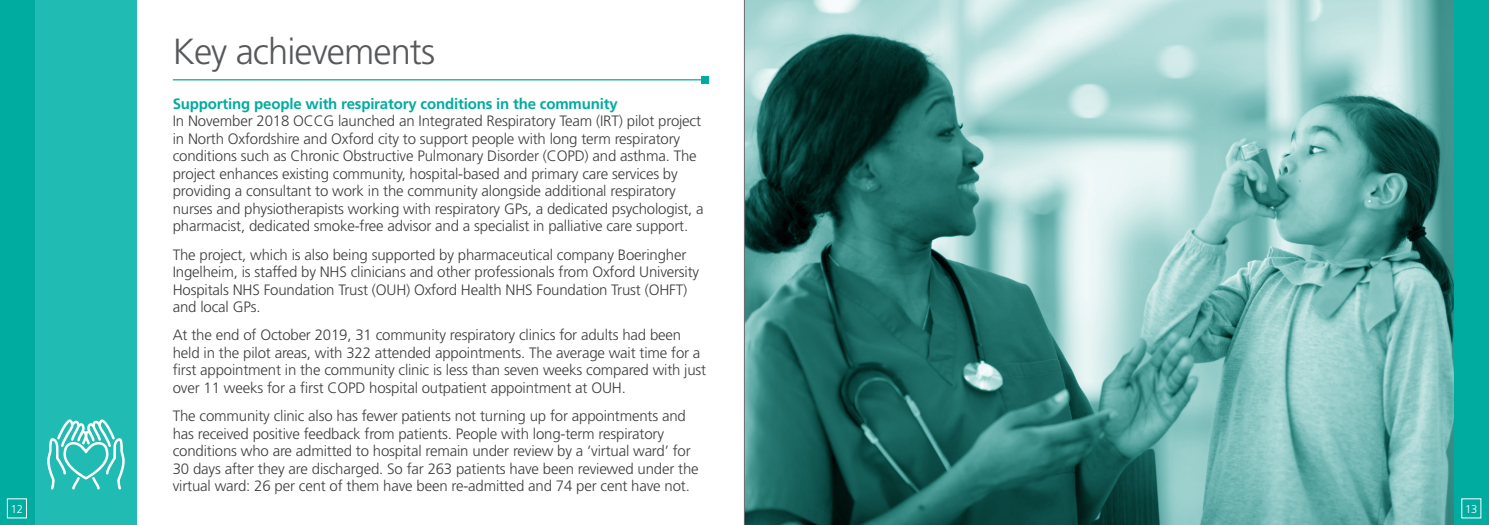
<style>
.page{position:relative;width:1489px;height:525px;background:#fff}
.page>*{position:absolute;margin:0;border:0;box-sizing:border-box;transform-origin:0 0}
.t1{font:300 36.25px "Frutiger LT Std";letter-spacing:-.025em;color:#57585a}
.t2{font:300 15px/17.5px "Frutiger LT Std";letter-spacing:-.01em;color:#3e3e3f}
.t3{font:300 11.25px "Frutiger LT Std";color:#fff}
.s1{font-weight:700;color:#00aca0}
</style>
<div class="page">
<div style="left:1453px;top:0;width:35px;height:524px;background:#00aca0"></div>
<div style="left:0;top:0;width:35px;height:524px;background:#00aca0"></div>
<div style="left:7px;top:498px;width:20px;height:20px;border:1px solid #fff"></div>
<div style="left:35px;top:0;width:101px;height:524px;background:#20bcb3"></div>
<hr style="left:173px;top:79px;width:532px;height:1px;background:#00aca0">
<div style="left:701px;top:76px;width:8px;height:7px;background:#00aca0"></div>
<svg style="left:745px;top:0;width:708px;height:524px;background:#68a09d"></svg>
<svg style="left:47px;top:419px;width:78px;height:70px"></svg>
<hr style="left:744px;top:0;width:1px;height:524px;background:#6c6d70">
<p class="t1" style="left:173px;top:31px;width:264px">Key achievements</p>
<p class="t2" style="left:173px;top:95px;width:532px"><span class="s1">Supporting people with respiratory conditions in the community<br></span>In November 2018 OCCG launched an Integrated Respiratory Team (IRT) pilot project in North Oxfordshire and Oxford city to support people with long term respiratory conditions such as Chronic Obstructive Pulmonary Disorder (COPD) and asthma. The project enhances existing community, hospital-based and primary care services by providing a consultant to work in the community alongside additional respiratory nurses and physiotherapists working with respiratory GPs, a dedicated psychologist, a pharmacist, dedicated smoke-free advisor and a specialist in palliative care support.</p>
<p class="t2" style="left:173px;top:246px;width:528px">The project, which is also being supported by pharmaceutical company Boeringher Ingelheim, is staffed by NHS clinicians and other professionals from Oxford University Hospitals NHS Foundation Trust (OUH) Oxford Health NHS Foundation Trust (OHFT) and local GPs.</p>
<p class="t2" style="left:173px;top:326px;width:535px">At the end of October 2019, 31 community respiratory clinics for adults had been held in the pilot areas, with 322 attended appointments. The average wait time for a first appointment in the community clinic is less than seven weeks compared with just over 11 weeks for a first COPD hospital outpatient appointment at OUH.</p>
<p class="t2" style="left:173px;top:407px;width:527px">The community clinic also has fewer patients not turning up for appointments and has received positive feedback from patients. People with long-term respiratory conditions who are admitted to hospital remain under review by a ‘virtual ward’ for 30 days after they are discharged. So far 263 patients have been reviewed under the virtual ward: 26 per cent of them have been re-admitted and 74 per cent have not.</p>
<p class="t3" style="left:11px;top:502px;width:14px">12</p>
<p class="t3" style="left:1464px;top:502px;width:14px">13</p>
</div>
